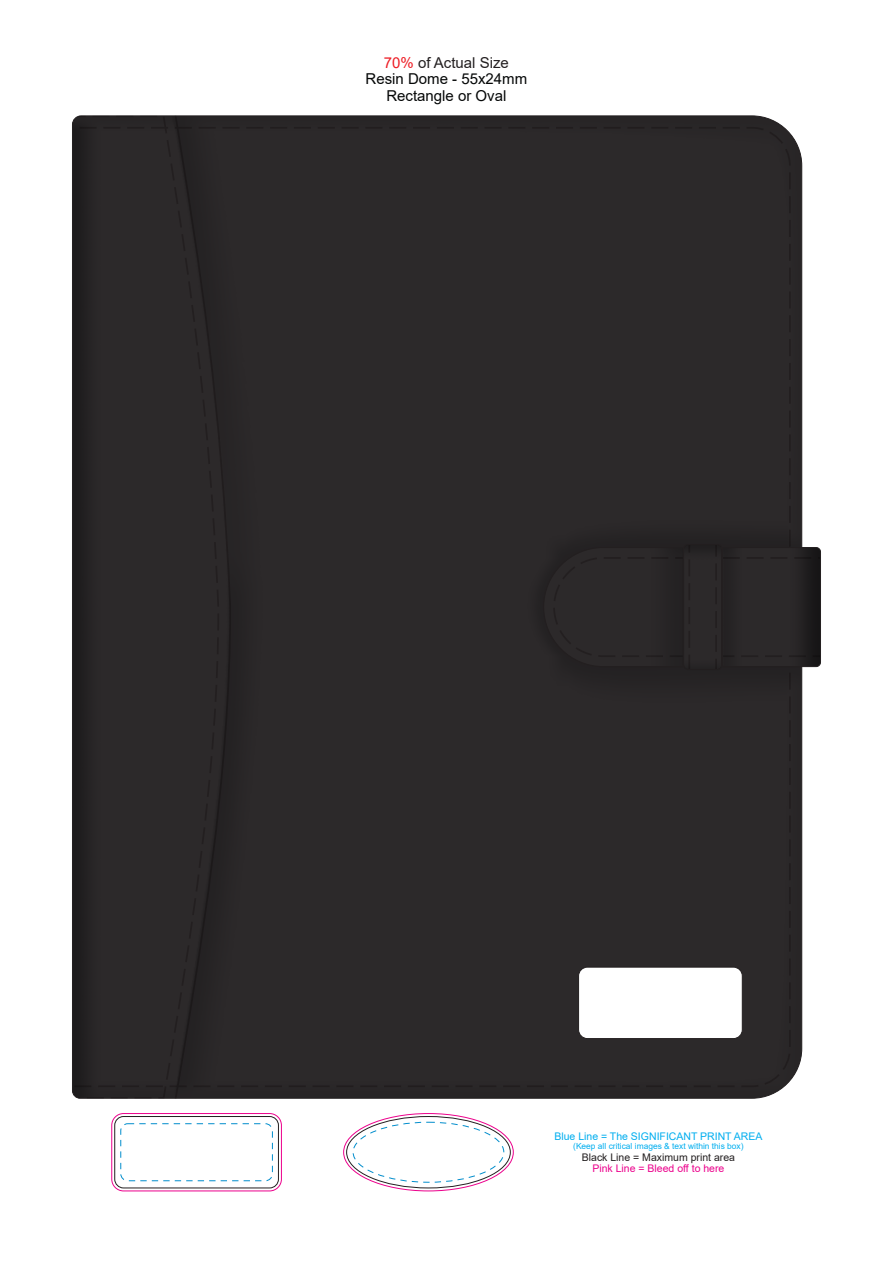
<style>
.page{position:relative;width:893px;height:1263px;background:#fff}
.page>*{position:absolute;margin:0;border:0;box-sizing:border-box;transform-origin:0 0}
.t1{font:15px/16.8px "Arial";color:#050707;text-align:center}
.t2{font:10.5px "Arial";color:#00aeef}
.t3{font:10.5px "Arial";color:#231f20}
.t4{font:10.5px "Arial";color:#ec008c}
.t5{font:8.4px "Arial";color:#00aeef}
.s1{color:#ed1c24}
.s2{color:#231f20}
</style>
<div class="page">
<div style="left:72px;top:115px;width:731px;height:984px;background:#2c292a"></div>
<svg style="left:543px;top:544px;width:278px;height:126px"></svg>
<div style="left:578px;top:967px;width:164px;height:72px;background:#fff;border:1px solid #231f20;border-radius:9px"></div>
<div style="left:120px;top:1123px;width:153px;height:58px;border:1px dashed #008dcc;border-radius:7px"></div>
<div style="left:111px;top:1113px;width:171px;height:78px;border:1px solid #ec008c;border-radius:12px"></div>
<div style="left:114px;top:1116px;width:165px;height:72px;border:1px solid #231f20;border-radius:9px"></div>
<div style="left:346px;top:1116px;width:165px;height:72px;background:#fff;border:1px solid #231f20;border-radius:50%"></div>
<div style="left:353px;top:1122px;width:151px;height:60px;border:1px dashed #008dcc;border-radius:50%"></div>
<p class="t1" style="left:366px;top:54px;width:163px"><span class="s1">70%</span> <span class="s2">of Actual Size<br></span>Resin Dome - 55x24mm<br>Rectangle or Oval</p>
<p class="t2" style="left:554px;top:1129px;width:210px">Blue Line = The SIGNIFICANT PRINT AREA</p>
<p class="t5" style="left:573px;top:1141px;width:172px">(Keep all critical images &amp; text within this box)</p>
<p class="t3" style="left:582px;top:1150px;width:155px">Black Line = Maximum print area</p>
<p class="t4" style="left:592px;top:1161px;width:134px">Pink Line = Bleed off to here</p>
</div>
